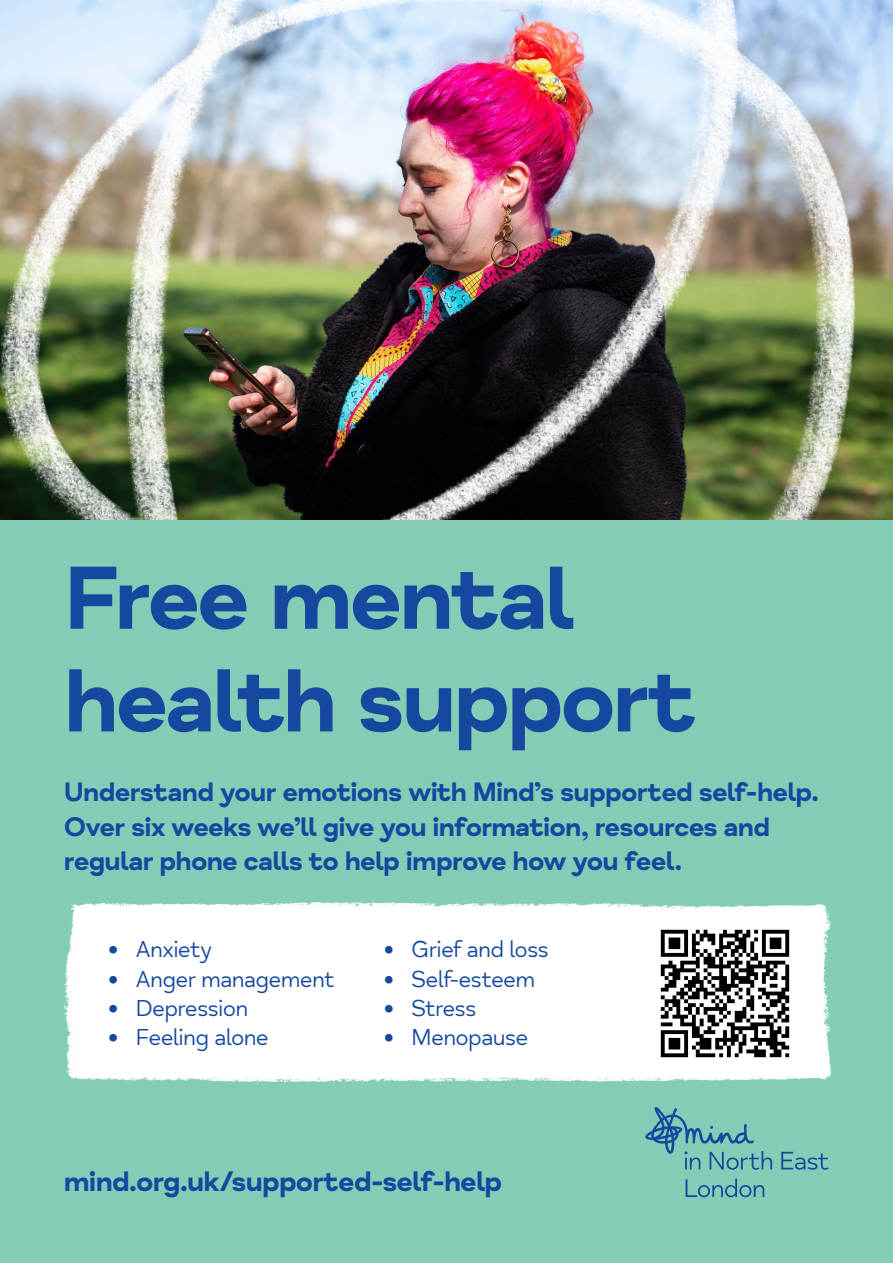
<style>
.page{position:relative;width:893px;height:1263px;background:#fff}
.page>*{position:absolute;margin:0;border:0;box-sizing:border-box;transform-origin:0 0}
.t1{font:700 91.57px/102.7px "Mind Meridian";letter-spacing:-.04em;color:#15489e}
.t2{font:28.5px "Mind Meridian Display";letter-spacing:-.03em;color:#15489e}
.t3{font:27px/34.5px "Mind Meridian Display";letter-spacing:-.03em;color:#15489e}
.t4{font:23.25px "Mind Meridian";letter-spacing:-.03em;color:#15489e}
.s1{font-family:"Mind Meridian Display"}
</style>
<div class="page">
<img style="left:0;top:0;width:893px;height:521px">
<div style="left:0;top:521px;width:893px;height:742px;background:#83cdb7"></div>
<div style="left:63px;top:902px;width:769px;height:180px;background:#fff"></div>
<img style="left:659px;top:927px;width:132px;height:133px">
<svg style="left:645px;top:1107px;width:127px;height:63px"></svg>
<svg style="left:781px;top:1152px;width:47px;height:18px"></svg>
<svg style="left:686px;top:1178px;width:78px;height:19px"></svg>
<p class="t1" style="left:64px;top:548px;width:635px">Free mental health support</p>
<p class="t3" style="left:64px;top:777px;width:756px">Understand your emotions with Mind’s supported self-help.<br>Over six weeks we’ll give you information, resources and regular phone calls to help improve how you feel.</p>
<p class="t4" style="left:108px;top:937px;width:105px"><span class="s1">•</span> Anxiety</p>
<p class="t4" style="left:108px;top:966px;width:228px"><span class="s1">•</span> Anger management</p>
<p class="t4" style="left:108px;top:995px;width:141px"><span class="s1">•</span> Depression</p>
<p class="t4" style="left:108px;top:1025px;width:162px"><span class="s1">•</span> Feeling alone</p>
<p class="t4" style="left:384px;top:937px;width:166px"><span class="s1">•</span> Grief and loss</p>
<p class="t4" style="left:384px;top:966px;width:153px"><span class="s1">•</span> Self-esteem</p>
<p class="t4" style="left:384px;top:995px;width:94px"><span class="s1">•</span> Stress</p>
<p class="t4" style="left:384px;top:1025px;width:146px"><span class="s1">•</span> Menopause</p>
<p class="t2" style="left:64px;top:1164px;width:440px">mind.org.uk/supported-self-help</p>
</div>
